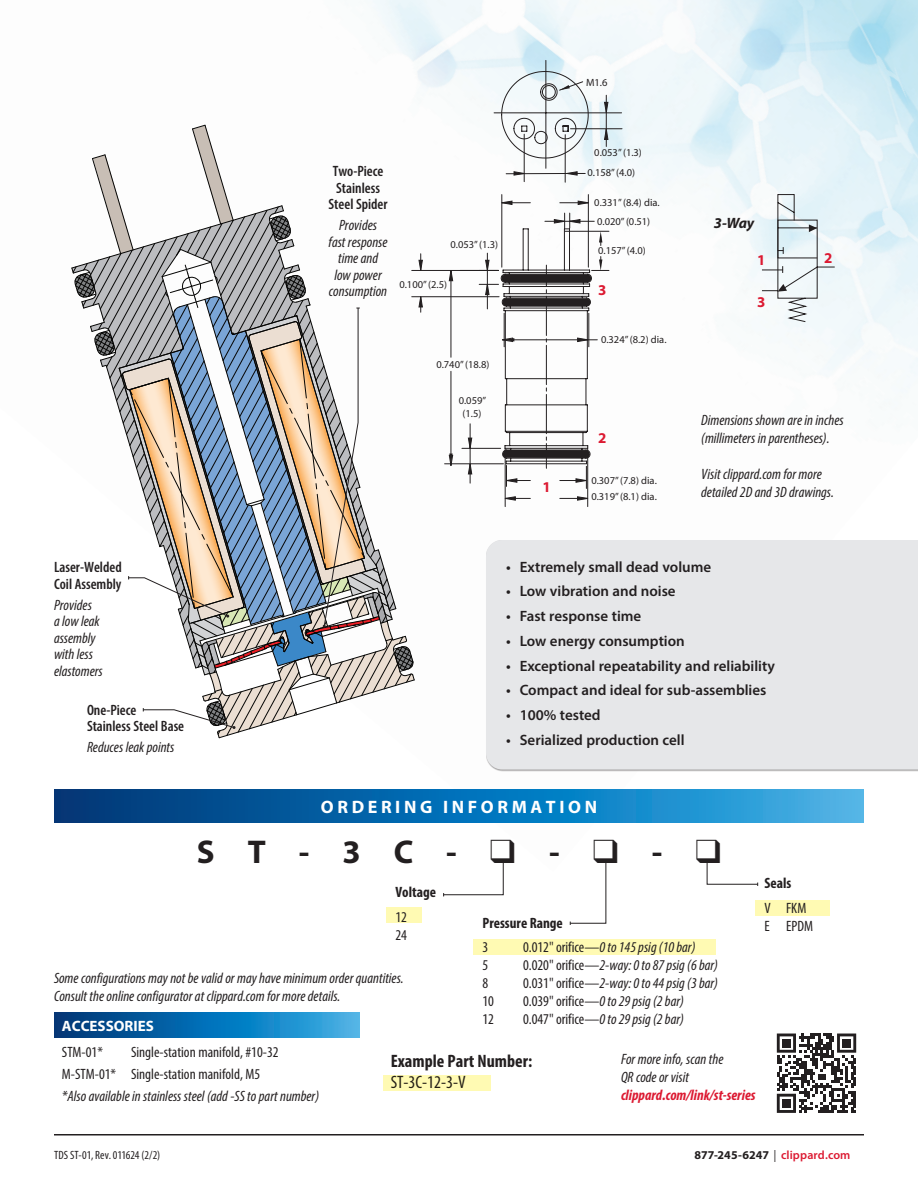
<style>
.page{position:relative;width:918px;height:1188px;background:#fff}
.page>*{position:absolute;margin:0;border:0;box-sizing:border-box;transform-origin:0 0}
.Body__R{font:700 33px "Myriad Pro";color:#231f20}
.Body__R-2{font:700 18px "Myriad Pro";letter-spacing:.2em;color:#fff}
.t1{font:700 condensed 18px "Myriad Pro";color:#231f20}
.t2{font:condensed 18px "Myriad Pro";color:#231f20}
.Body__R-3{font:italic condensed 15px/18px "Myriad Pro";color:#231f20}
.Features{font:600 15px "Myriad Pro";color:#231f20}
.Body__R-4{font:condensed 15px/18px "Myriad Pro";color:#231f20}
.t3{font:600 condensed 15px/16.5px "Myriad Pro";color:#231f20}
.Body__R-5{font:700 condensed 15px "Myriad Pro";color:#231f20}
.Order_Header{font:700 15px "Myriad Pro";color:#fff}
.t4{font:700 15px "Myriad Pro";color:#dc1a32}
.t5{font:italic 700 15px "Myriad Pro";color:#231f20}
.t6{font:700 12px "Myriad Pro";letter-spacing:.005em;color:#231f20}
.t7{font:condensed 12px "Myriad Pro";letter-spacing:.005em;color:#231f20}
.t8{font:10.5px/12.6px "Myriad Pro";color:#231f20;text-align:center}
.s1{font-style:normal}
.s2{font-weight:700;color:#dc1a32}
.s3{font-weight:400;font-stretch:condensed}
.s4{font-weight:600;color:#dc1a32}
</style>
<div class="page">
<img style="left:54px;top:0;width:864px;height:790px">
<svg style="left:54px;top:790px;width:810px;height:33px;background:#1071b2"></svg>
<div style="left:386px;top:908px;width:35px;height:15px;background:#fffab3"></div>
<div style="left:473px;top:939px;width:243px;height:16px;background:#fffab3"></div>
<div style="left:383px;top:1075px;width:108px;height:16px;background:#fffab3"></div>
<svg style="left:777px;top:1034px;width:79px;height:79px"></svg>
<div style="left:782px;top:1039px;width:9px;height:8px;background:#231f20"></div>
<div style="left:843px;top:1039px;width:8px;height:8px;background:#231f20"></div>
<div style="left:782px;top:1099px;width:9px;height:8px;background:#231f20"></div>
<svg style="left:54px;top:1013px;width:306px;height:25px;background:#1072b2"></svg>
<svg style="left:443px;top:861px;width:61px;height:35px"></svg>
<svg style="left:570px;top:861px;width:37px;height:64px"></svg>
<hr style="left:565px;top:135px;width:1px;height:47px;background:#231f20">
<hr style="left:571px;top:128px;width:51px;height:1px;background:#231f20">
<hr style="left:494px;top:112px;width:128px;height:1px;background:#231f20">
<hr style="left:545px;top:60px;width:1px;height:108px;background:#231f20">
<hr style="left:506px;top:173px;width:67px;height:1px;background:#231f20">
<hr style="left:524px;top:134px;width:1px;height:48px;background:#231f20">
<hr style="left:587px;top:449px;width:1px;height:58px;background:#231f20">
<hr style="left:505px;top:449px;width:1px;height:58px;background:#231f20">
<hr style="left:501px;top:195px;width:1px;height:72px;background:#231f20">
<hr style="left:588px;top:195px;width:1px;height:72px;background:#231f20">
<hr style="left:470px;top:442px;width:1px;height:41px;background:#231f20">
<hr style="left:462px;top:448px;width:39px;height:1px;background:#231f20">
<hr style="left:412px;top:296px;width:87px;height:1px;background:#231f20">
<hr style="left:451px;top:371px;width:1px;height:95px;background:#231f20">
<hr style="left:451px;top:270px;width:1px;height:87px;background:#231f20">
<hr style="left:445px;top:463px;width:58px;height:1px;background:#231f20">
<hr style="left:412px;top:270px;width:87px;height:1px;background:#231f20">
<svg style="left:513px;top:171px;width:12px;height:5px"></svg>
<svg style="left:566px;top:171px;width:19px;height:5px"></svg>
<svg style="left:560px;top:496px;width:29px;height:5px"></svg>
<svg style="left:504px;top:496px;width:26px;height:5px"></svg>
<svg style="left:501px;top:200px;width:29px;height:5px"></svg>
<svg style="left:560px;top:200px;width:29px;height:5px"></svg>
<svg style="left:468px;top:424px;width:5px;height:25px"></svg>
<svg style="left:468px;top:463px;width:5px;height:12px"></svg>
<svg style="left:448px;top:454px;width:6px;height:12px"></svg>
<svg style="left:448px;top:271px;width:6px;height:10px"></svg>
<svg style="left:479px;top:213px;width:130px;height:275px"></svg>
<hr style="left:606px;top:95px;width:1px;height:41px;background:#231f20">
<svg style="left:604px;top:128px;width:5px;height:18px"></svg>
<svg style="left:604px;top:102px;width:5px;height:11px"></svg>
<svg style="left:501px;top:71px;width:88px;height:88px"></svg>
<svg style="left:761px;top:194px;width:74px;height:129px"></svg>
<div style="left:486px;top:540px;width:432px;height:230px;background:#e6e7e9"></div>
<hr style="left:54px;top:1134px;width:810px;height:2px;background:#231f20">
<svg style="left:71px;top:125px;width:352px;height:613px"></svg>
<div style="left:755px;top:900px;width:74px;height:15px;background:#fffab3"></div>
<svg style="left:706px;top:861px;width:52px;height:25px"></svg>
<p class="t8" style="left:586px;top:76px;width:23px">M1.6</p>
<p class="t3" style="left:333px;top:163px;width:52px">Two-Piece</p>
<p class="t3" style="left:336px;top:179px;width:45px">Stainless</p>
<p class="t3" style="left:329px;top:196px;width:61px">Steel Spider</p>
<p class="Body__R-3" style="left:339px;top:216px;width:39px">Provides</p>
<p class="Body__R-3" style="left:329px;top:233px;width:60px">fast response</p>
<p class="Body__R-3" style="left:338px;top:249px;width:42px">time and</p>
<p class="Body__R-3" style="left:329px;top:266px;width:60px;line-height:16.5px;text-align:center">low power consumption</p>
<p class="t8" style="left:450px;top:238px;width:49px">0.053” (1.3)</p>
<p class="t8" style="left:399px;top:278px;width:49px">0.100” (2.5)</p>
<p class="t8" style="left:436px;top:358px;width:55px">0.740” (18.8)</p>
<p class="t8" style="left:459px;top:394px;width:29px">0.059” (1.5)</p>
<p class="t4" style="left:542px;top:478px;width:10px">1</p>
<p class="t8" style="left:594px;top:146px;width:49px">0.053” (1.3)</p>
<p class="t8" style="left:587px;top:166px;width:49px">0.158” (4.0)</p>
<p class="t8" style="left:594px;top:196px;width:67px">0.331” (8.4) dia.</p>
<p class="t8" style="left:597px;top:215px;width:55px">0.020” (0.51)</p>
<p class="t8" style="left:598px;top:244px;width:49px">0.157” (4.0)</p>
<p class="t4" style="left:598px;top:280px;width:10px">3</p>
<p class="t8" style="left:601px;top:333px;width:67px">0.324” (8.2) dia.</p>
<p class="t4" style="left:598px;top:428px;width:10px">2</p>
<p class="t8" style="left:591px;top:473px;width:67px;line-height:15.6px;text-align:left">0.307” (7.8) dia.<br>0.319” (8.1) dia.</p>
<p class="t5" style="left:714px;top:213px;width:42px">3-Way</p>
<p class="t4" style="left:757px;top:250px;width:10px">1</p>
<p class="t4" style="left:757px;top:292px;width:10px">3</p>
<p class="t4" style="left:824px;top:248px;width:10px">2</p>
<p class="Body__R-3" style="left:701px;top:411px;width:144px">Dimensions shown are in inches (millimeters in parentheses).</p>
<p class="Body__R-3" style="left:701px;top:465px;width:134px">Visit clippard.com for more detailed 2D and 3D drawings.</p>
<p class="t3" style="left:54px;top:559px;width:69px">Laser-Welded<br>Coil Assembly</p>
<p class="Body__R-3" style="left:54px;top:596px;width:50px;line-height:16.5px">Provides<br>a low leak assembly with less elastomers</p>
<p class="t3" style="left:87px;top:701px;width:51px">One-Piece</p>
<p class="t3" style="left:87px;top:718px;width:99px">Stainless Steel Base</p>
<p class="Body__R-3" style="left:87px;top:738px;width:89px">Reduces leak points</p>
<p class="Features" style="left:506px;top:557px;width:206px">• Extremely small dead volume</p>
<p class="Features" style="left:506px;top:582px;width:171px">• Low vibration and noise</p>
<p class="Features" style="left:506px;top:606px;width:137px">• Fast response time</p>
<p class="Features" style="left:506px;top:631px;width:180px">• Low energy consumption</p>
<p class="Features" style="left:506px;top:656px;width:270px">• Exceptional repeatability and reliability</p>
<p class="Features" style="left:506px;top:681px;width:262px">• Compact and ideal for sub-assemblies</p>
<p class="Features" style="left:506px;top:705px;width:96px">• 100% tested</p>
<p class="Features" style="left:506px;top:730px;width:180px">• Serialized production cell</p>
<p class="Body__R-2" style="left:321px;top:795px;width:278px">ORDERING INFORMATION</p>
<p class="Body__R" style="left:197px;top:830px;width:526px">ST-3C-❑-❑-❑</p>
<p class="Body__R-5" style="left:395px;top:883px;width:42px">Voltage</p>
<p class="Body__R-4" style="left:395px;top:908px;width:13px">12<br>24</p>
<p class="Body__R-5" style="left:483px;top:913px;width:82px">Pressure Range</p>
<p class="Body__R-4" style="left:483px;top:938px;width:7px">3</p>
<p class="Body__R-3" style="left:523px;top:938px;width:174px"><span class="s1">0.012" orifice—</span>0 to 145 psig (10 bar)</p>
<p class="Body__R-4" style="left:483px;top:956px;width:7px">5</p>
<p class="Body__R-3" style="left:523px;top:956px;width:196px"><span class="s1">0.020" orifice—</span>2-way: 0 to 87 psig (6 bar)</p>
<p class="Body__R-4" style="left:483px;top:974px;width:7px">8</p>
<p class="Body__R-3" style="left:523px;top:974px;width:196px"><span class="s1">0.031" orifice—</span>2-way: 0 to 44 psig (3 bar)</p>
<p class="Body__R-4" style="left:483px;top:992px;width:13px">10</p>
<p class="Body__R-3" style="left:523px;top:992px;width:162px"><span class="s1">0.039" orifice—</span>0 to 29 psig (2 bar)</p>
<p class="Body__R-4" style="left:483px;top:1010px;width:13px">12</p>
<p class="Body__R-3" style="left:523px;top:1010px;width:162px"><span class="s1">0.047" orifice—</span>0 to 29 psig (2 bar)</p>
<p class="Body__R-3" style="left:54px;top:969px;width:351px">Some configurations may not be valid or may have minimum order quantities.<br>Consult the online configurator at clippard.com for more details.</p>
<p class="Order_Header" style="left:62px;top:1016px;width:93px">ACCESSORIES</p>
<p class="Body__R-4" style="left:62px;top:1042px;width:43px">STM-01*</p>
<p class="Body__R-4" style="left:131px;top:1042px;width:149px">Single-station manifold, #10-32</p>
<p class="Body__R-4" style="left:62px;top:1064px;width:56px">M-STM-01*</p>
<p class="Body__R-4" style="left:131px;top:1064px;width:131px">Single-station manifold, M5</p>
<p class="Body__R-3" style="left:62px;top:1087px;width:259px">*Also available in stainless steel (add -SS to part number)</p>
<p class="Body__R-3" style="left:621px;top:1050px;width:136px">For more info, scan the<br>QR code or visit <span class="s2">clippard.com/link/st-series</span></p>
<p class="t1" style="left:391px;top:1049px;width:143px">Example Part Number:</p>
<p class="t2" style="left:391px;top:1071px;width:76px">ST-3C-12-3-V</p>
<p class="Body__R-5" style="left:765px;top:874px;width:28px">Seals</p>
<p class="Body__R-4" style="left:765px;top:899px;width:50px">V FKM<br>E EPDM</p>
<p class="t7" style="left:54px;top:1148px;width:108px">TDS ST-01, Rev. 011624 (2/2)</p>
<p class="t6" style="left:694px;top:1147px;width:158px">877-245-6247 <span class="s3">|</span> <span class="s4">clippard.com</span></p>
</div>
